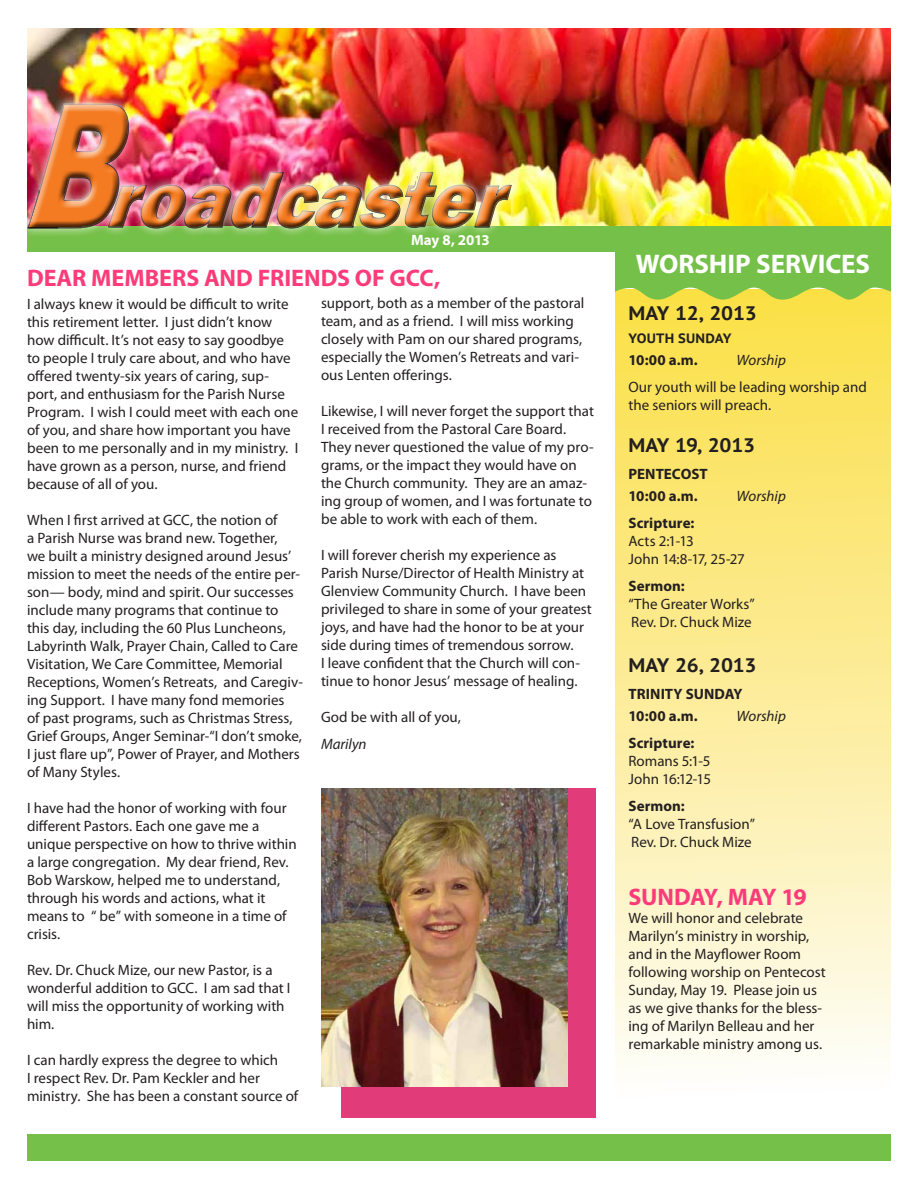
<style>
.page{position:relative;width:918px;height:1188px;background:#fff}
.page>*{position:absolute;margin:0;border:0;box-sizing:border-box;transform-origin:0 0}
.t1{font:700 27px "Myriad Pro";letter-spacing:-.005em;color:#fff}
.t2{font:700 24px "Myriad Pro";color:#fd3b7a}
.t3{font:700 24px "Myriad Pro";letter-spacing:-.025em;color:#fd3b7a}
.t4{font:700 19.5px "PT Sans Caption";letter-spacing:-.05em;color:#231f20}
.t5{font:15px/18px "Myriad Pro";color:#231f20}
.t6{font:700 15px "Myriad Pro";letter-spacing:.005em;color:#231f20}
.t7{font:italic 15px "Myriad Pro";color:#231f20}
.t8{font:15px "Myriad Pro";letter-spacing:-.025em;color:#231f20}
.t9{font:700 15px "Myriad Pro";letter-spacing:-.015em;color:#fff}
.t10{font:700 13.5px "PT Sans Caption";letter-spacing:.015em;color:#231f20}
</style>
<div class="page">
<img style="left:27px;top:28px;width:864px;height:198px">
<div style="left:615px;top:289px;width:276px;height:815px;background:linear-gradient(to bottom,#fbde42,#fefdfa)"></div>
<svg style="left:615px;top:252px;width:276px;height:48px;background:#88c448"></svg>
<div style="left:27px;top:226px;width:864px;height:26px;background:#75c048"></div>
<div style="left:17px;top:94px;width:502px;height:144px;background:#fff;opacity:.81"></div>
<div style="left:25px;top:95px;width:105px;height:133px;background:#fff;opacity:.75"></div>
<div style="left:473px;top:176px;width:40px;height:50px;background:#fff;opacity:.75"></div>
<div style="left:473px;top:184px;width:40px;height:44px;background:#231f20;opacity:.78"></div>
<img style="left:27px;top:103px;width:485px;height:126px">
<div style="left:106px;top:176px;width:42px;height:51px;background:#fff;opacity:.75"></div>
<div style="left:106px;top:184px;width:42px;height:44px;background:#231f20;opacity:.78"></div>
<div style="left:27px;top:1134px;width:864px;height:27px;background:#75c048"></div>
<div style="left:341px;top:789px;width:254px;height:329px;background:#e23b7a"></div>
<img style="left:321px;top:789px;width:247px;height:297px">
<p class="t9" style="left:411px;top:230px;width:80px">May 8, 2013</p>
<p class="t2" style="left:27px;top:262px;width:415px">DEAR MEMBERS AND FRIENDS OF GCC,</p>
<p class="t5" style="left:27px;top:295px;width:273px">I always knew it would be difficult to write this retirement letter. I just didn’t know how difficult. It’s not easy to say goodbye to people I truly care about, and who have offered twenty-six years of caring, sup&shy;port, and enthusiasm for the Parish Nurse Program. I wish I could meet with each one of you, and share how important you have been to me personally and in my ministry. I have grown as a person, nurse, and friend because of all of you.</p>
<p class="t5" style="left:27px;top:511px;width:278px">When I first arrived at GCC, the notion of<br>a Parish Nurse was brand new. Together,<br>we built a ministry designed around Jesus’ mission to meet the needs of the entire per&shy;son— body, mind and spirit. Our successes include many programs that continue to this day, including the 60 Plus Luncheons, Labyrinth Walk, Prayer Chain, Called to Care Visitation, We Care Committee, Memorial Receptions, Women’s Retreats, and Caregiv&shy;ing Support. I have many fond memories<br>of past programs, such as Christmas Stress, Grief Groups, Anger Seminar-“I don’t smoke, I just flare up”, Power of Prayer, and Mothers of Many Styles.</p>
<p class="t5" style="left:27px;top:799px;width:271px">I have had the honor of working with four different Pastors. Each one gave me a unique perspective on how to thrive within a large congregation. My dear friend, Rev.<br>Bob Warskow, helped me to understand, through his words and actions, what it means to “ be” with someone in a time of crisis.</p>
<p class="t5" style="left:27px;top:961px;width:265px">Rev. Dr. Chuck Mize, our new Pastor, is a wonderful addition to GCC. I am sad that I will miss the opportunity of working with him.</p>
<p class="t5" style="left:27px;top:1051px;width:273px">I can hardly express the degree to which<br>I respect Rev. Dr. Pam Keckler and her ministry. She has been a constant source of</p>
<p class="t5" style="left:321px;top:293px;width:265px">support, both as a member of the pastoral team, and as a friend. I will miss working closely with Pam on our shared programs, especially the Women’s Retreats and vari&shy;ous Lenten offerings.</p>
<p class="t5" style="left:321px;top:401px;width:274px">Likewise, I will never forget the support that I received from the Pastoral Care Board.<br>They never questioned the value of my pro&shy;grams, or the impact they would have on the Church community. They are an amaz&shy;ing group of women, and I was fortunate to be able to work with each of them.</p>
<p class="t5" style="left:321px;top:545px;width:272px">I will forever cherish my experience as Parish Nurse/Director of Health Ministry at Glenview Community Church. I have been privileged to share in some of your greatest joys, and have had the honor to be at your side during times of tremendous sorrow.<br>I leave confident that the Church will con&shy;tinue to honor Jesus’ message of healing.</p>
<p class="t5" style="left:321px;top:707px;width:141px">God be with all of you,</p>
<p class="t7" style="left:321px;top:734px;width:47px">Marilyn</p>
<p class="t1" style="left:636px;top:246px;width:236px">WORSHIP SERVICES</p>
<p class="t4" style="left:628px;top:300px;width:130px">MAY 12, 2013</p>
<p class="t10" style="left:628px;top:329px;width:104px">YOUTH SUNDAY</p>
<p class="t6" style="left:628px;top:350px;width:71px">10:00 a.m.</p>
<p class="t7" style="left:736px;top:351px;width:51px">Worship</p>
<p class="t5" style="left:628px;top:378px;width:240px">Our youth will be leading worship and the seniors will preach.</p>
<p class="t4" style="left:628px;top:432px;width:128px">MAY 19, 2013</p>
<p class="t6" style="left:628px;top:464px;width:81px">PENTECOST</p>
<p class="t6" style="left:628px;top:486px;width:71px">10:00 a.m.</p>
<p class="t7" style="left:736px;top:487px;width:51px">Worship</p>
<p class="t6" style="left:628px;top:513px;width:67px">Scripture:</p>
<p class="t5" style="left:628px;top:532px;width:67px">Acts 2:1-13</p>
<p class="t5" style="left:628px;top:550px;width:118px">John 14:8-17, 25-27</p>
<p class="t6" style="left:628px;top:576px;width:58px">Sermon:</p>
<p class="t5" style="left:628px;top:595px;width:128px">“The Greater Works”</p>
<p class="t5" style="left:631px;top:613px;width:122px">Rev. Dr. Chuck Mize</p>
<p class="t4" style="left:628px;top:652px;width:130px">MAY 26, 2013</p>
<p class="t6" style="left:628px;top:684px;width:116px">TRINITY SUNDAY</p>
<p class="t6" style="left:628px;top:706px;width:71px">10:00 a.m.</p>
<p class="t7" style="left:736px;top:707px;width:51px">Worship</p>
<p class="t6" style="left:628px;top:733px;width:67px">Scripture:</p>
<p class="t5" style="left:628px;top:752px;width:84px">Romans 5:1-5</p>
<p class="t8" style="left:628px;top:770px;width:84px">John 16:12-15</p>
<p class="t6" style="left:628px;top:796px;width:58px">Sermon:</p>
<p class="t5" style="left:628px;top:815px;width:128px">“A Love Transfusion”<br>Rev. Dr. Chuck Mize</p>
<p class="t3" style="left:628px;top:882px;width:180px">SUNDAY, MAY 19</p>
<p class="t5" style="left:628px;top:909px;width:199px">We will honor and celebrate<br>Marilyn’s ministry in worship, and in the Mayflower Room following worship on Pentecost<br>Sunday, May 19. Please join us as we give thanks for the bless&shy;ing of Marilyn Belleau and her remarkable ministry among us.</p>
</div>
